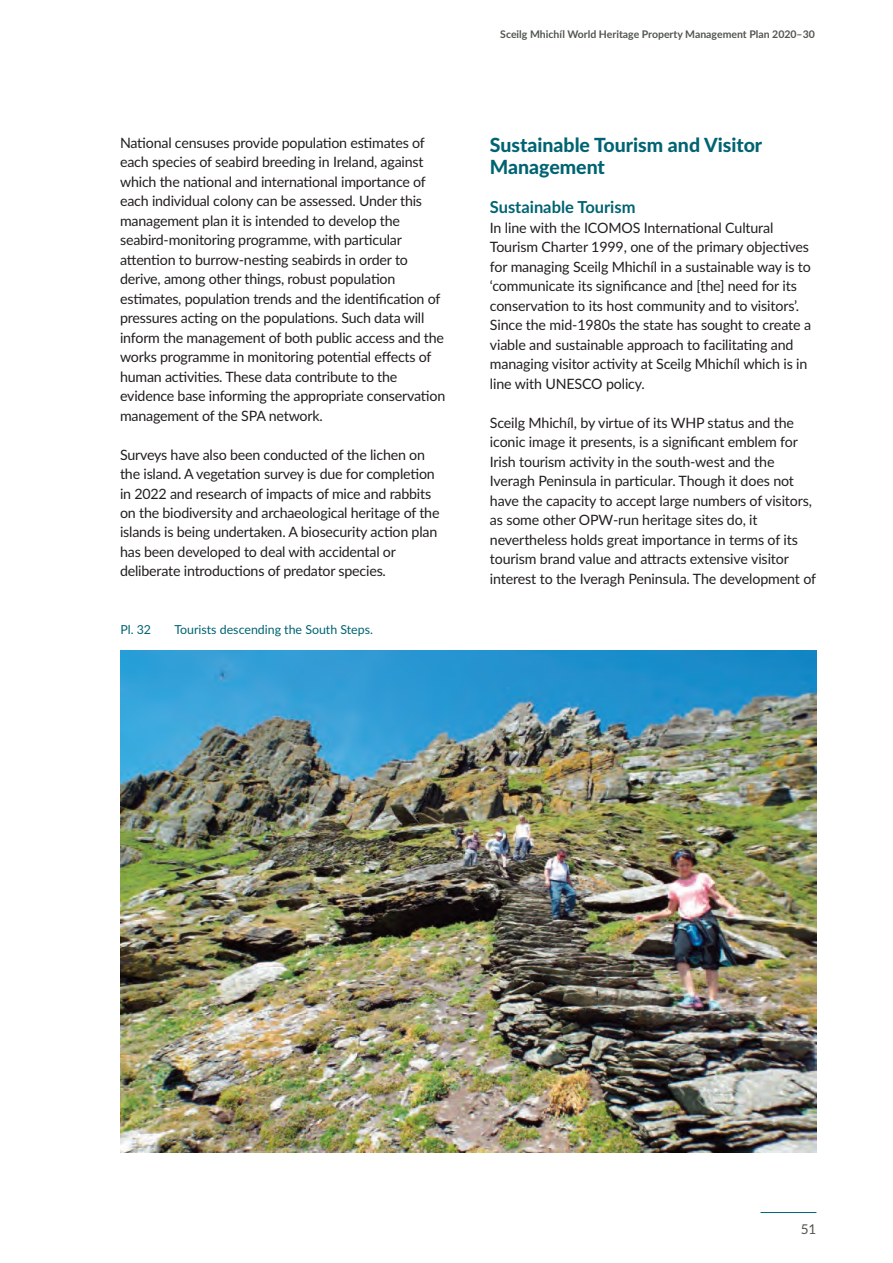
<style>
.page{position:relative;width:893px;height:1263px;background:#fff}
.page>*{position:absolute;margin:0;border:0;box-sizing:border-box;transform-origin:0 0}
.t1{font:800 19.5px/22.5px "Lato";color:#006372}
.t2{font:700 16.5px "Lato";color:#006372}
.t3{font:14.25px/19.5px "Lato";letter-spacing:-.015em;color:#231f20}
.t4{font:13.5px "Lato";color:#52564f}
.t5{font:12.3px "Lato";color:#006372}
.t6{font:700 10.5px "Lato";color:#52564f}
</style>
<div class="page">
<hr style="left:760px;top:1212px;width:56px;height:1px;background:#006372">
<img style="left:120px;top:650px;width:696px;height:502px">
<p class="t3" style="left:120px;top:133px;width:327px">National censuses provide population estimates of each species of seabird breeding in Ireland, against which the national and international importance of each individual colony can be assessed. Under this management plan it is intended to develop the seabird-monitoring programme, with particular attention to burrow-nesting seabirds in order to derive, among other things, robust population estimates, population trends and the identification of pressures acting on the populations. Such data will inform the management of both public access and the works programme in monitoring potential effects of human activities. These data contribute to the evidence base informing the appropriate conservation management of the SPA network.</p>
<p class="t3" style="left:120px;top:445px;width:321px">Surveys have also been conducted of the lichen on the island. A vegetation survey is due for completion in 2022 and research of impacts of mice and rabbits on the biodiversity and archaeological heritage of the islands is being undertaken. A biosecurity action plan has been developed to deal with accidental or deliberate introductions of predator species.</p>
<p class="t5" style="left:120px;top:623px;width:32px">Pl. 32</p>
<p class="t5" style="left:174px;top:623px;width:200px">Tourists descending the South Steps.</p>
<p class="t6" style="left:500px;top:28px;width:316px">Sceilg Mhichíl World Heritage Property Management Plan 2020–30</p>
<h1 class="t1" style="left:490px;top:134px;width:274px">sustainable tourism and Visitor<br>Management</h1>
<p class="t2" style="left:490px;top:198px;width:147px">Sustainable tourism</p>
<p class="t3" style="left:490px;top:218px;width:323px">In line with the ICOMOS International Cultural Tourism Charter 1999, one of the primary objectives for managing Sceilg Mhichíl in a sustainable way is to ‘communicate its significance and [the] need for its conservation to its host community and to visitors’.<br>Since the mid-1980s the state has sought to create a viable and sustainable approach to facilitating and managing visitor activity at Sceilg Mhichíl which is in line with UNESCO policy.</p>
<p class="t3" style="left:490px;top:413px;width:328px">Sceilg Mhichíl, by virtue of its WHP status and the iconic image it presents, is a significant emblem for Irish tourism activity in the south-west and the Iveragh Peninsula in particular. Though it does not have the capacity to accept large numbers of visitors, as some other OPW-run heritage sites do, it nevertheless holds great importance in terms of its tourism brand value and attracts extensive visitor interest to the Iveragh Peninsula. The development of</p>
<p class="t4" style="left:801px;top:1221px;width:17px">51</p>
</div>
